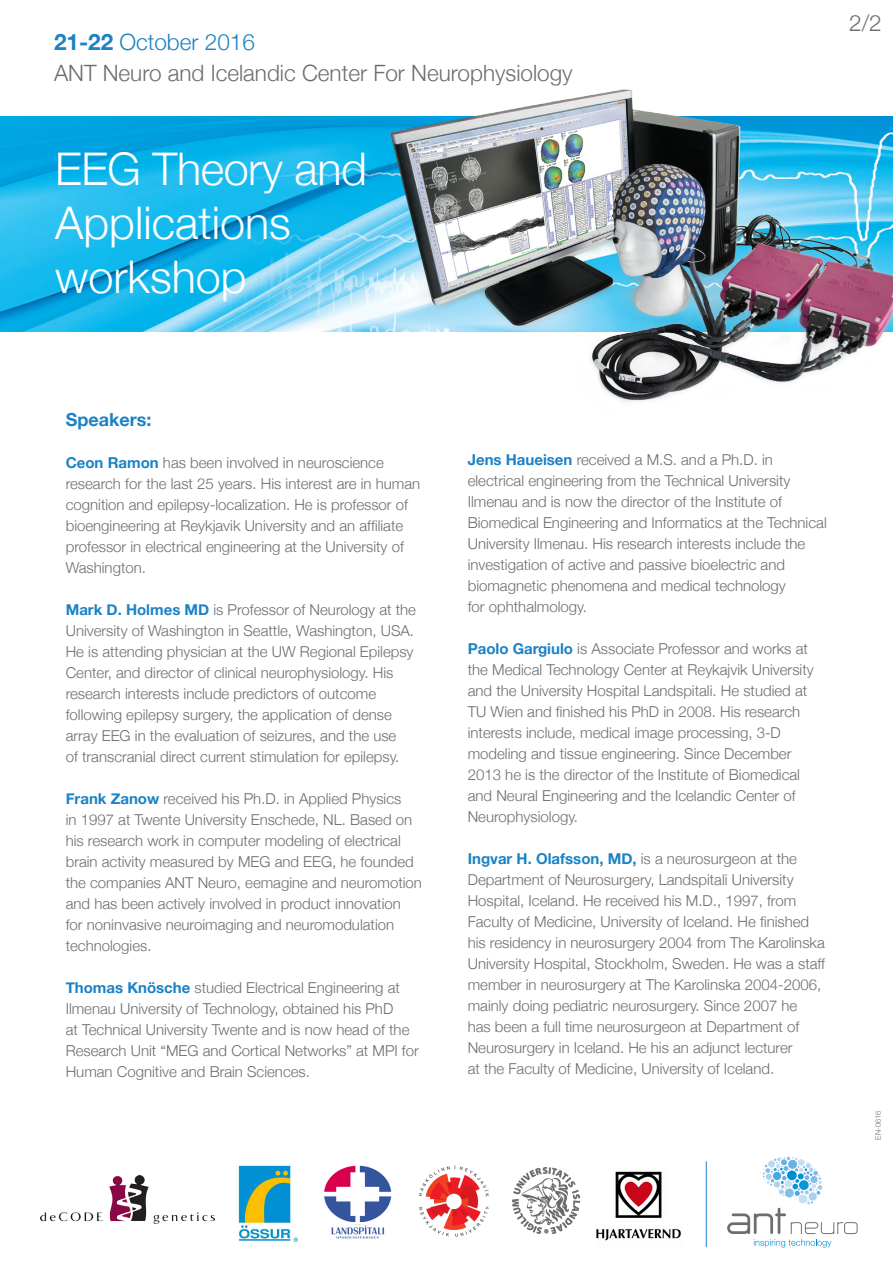
<style>
.page{position:relative;width:893px;height:1263px;background:#fff}
.page>*{position:absolute;margin:0;border:0;box-sizing:border-box;transform-origin:0 0}
.t1{font:300 45px/54px "Helvetica Neue";color:#fff}
.t2{font:300 22.5px "Helvetica Neue";color:#6c6d70}
.t3{font:300 22.5px "Helvetica Neue";color:#1b82c5}
.t4{font:700 18px "Helvetica Neue";color:#1b82c5}
.t5{font:300 15px/21px "Helvetica Neue";color:#6c6d70}
.t6{font:300 7.5px "Helvetica Neue";color:#6c6d70}
.s1{font-weight:700}
.s2{font-weight:700;color:#1b82c5}
</style>
<div class="page">
<img style="left:0;top:117px;width:337px;height:215px">
<img style="left:41px;top:1175px;width:174px;height:48px">
<img style="left:238px;top:1165px;width:60px;height:77px">
<img style="left:418px;top:1165px;width:71px;height:72px">
<img style="left:331px;top:1225px;width:54px;height:14px">
<img style="left:324px;top:1165px;width:68px;height:56px">
<img style="left:596px;top:1229px;width:85px;height:12px">
<img style="left:615px;top:1171px;width:47px;height:47px">
<img style="left:512px;top:1168px;width:67px;height:66px">
<hr style="left:706px;top:1161px;width:1px;height:86px;background:#1b82c5">
<svg style="left:727px;top:1157px;width:130px;height:90px"></svg>
<img style="left:337px;top:89px;width:556px;height:314px">
<p class="t3" style="left:54px;top:28px;width:202px"><span class="s1">21-22</span> October 2016</p>
<p class="t2" style="left:54px;top:59px;width:520px">ANT Neuro and Icelandic Center For Neurophysiology</p>
<p class="t1" style="left:55px;top:141px;width:313px">EEG Theory and<br>Applications workshop</p>
<p class="t2" style="left:849px;top:9px;width:34px">2/2</p>
<p class="t4" style="left:66px;top:408px;width:87px">Speakers:</p>
<p class="t5" style="left:66px;top:452px;width:356px"><span class="s2">Ceon Ramon</span> has been involved in neuroscience research for the last 25 years. His interest are in human cognition and epilepsy-localization. He is professor of bioengineering at Reykjavik University and an affiliate professor in electrical engineering at the University of Washington.</p>
<p class="t5" style="left:66px;top:599px;width:352px"><span class="s2">Mark D. Holmes MD</span> is Professor of Neurology at the University of Washington in Seattle, Washington, USA.<br>He is attending physician at the UW Regional Epilepsy Center, and director of clinical neurophysiology. His research interests include predictors of outcome following epilepsy surgery, the application of dense array EEG in the evaluation of seizures, and the use<br>of transcranial direct current stimulation for epilepsy.</p>
<p class="t5" style="left:66px;top:788px;width:358px"><span class="s2">Frank Zanow</span> received his Ph.D. in Applied Physics<br>in 1997 at Twente University Enschede, NL. Based on his research work in computer modeling of electrical brain activity measured by MEG and EEG, he founded the companies ANT Neuro, eemagine and neuromotion and has been actively involved in product innovation<br>for noninvasive neuroimaging and neuromodulation technologies.</p>
<p class="t5" style="left:66px;top:977px;width:355px"><span class="s2">Thomas Knösche</span> studied Electrical Engineering at Ilmenau University of Technology, obtained his PhD<br>at Technical University Twente and is now head of the Research Unit “MEG and Cortical Networks” at MPI for Human Cognitive and Brain Sciences.</p>
<p class="t5" style="left:468px;top:449px;width:360px"><span class="s2">Jens Haueisen</span> received a M.S. and a Ph.D. in electrical engineering from the Technical University Ilmenau and is now the director of the Institute of Biomedical Engineering and Informatics at the Technical University Ilmenau. His research interests include the investigation of active and passive bioelectric and biomagnetic phenomena and medical technology<br>for ophthalmology.</p>
<p class="t5" style="left:468px;top:638px;width:347px"><span class="s2">Paolo Gargiulo</span> is Associate Professor and works at the Medical Technology Center at Reykajvik University and the University Hospital Landspitali. He studied at TU Wien and finished his PhD in 2008. His research interests include, medical image processing, 3-D modeling and tissue engineering. Since December 2013 he is the director of the Institute of Biomedical and Neural Engineering and the Icelandic Center of Neurophysiology.</p>
<p class="t5" style="left:468px;top:848px;width:359px"><span class="s2">Ingvar H. Olafsson, MD,</span> is a neurosurgeon at the Department of Neurosurgery, Landspitali University Hospital, Iceland. He received his M.D., 1997, from Faculty of Medicine, University of Iceland. He finished his residency in neurosurgery 2004 from The Karolinska University Hospital, Stockholm, Sweden. He was a staff member in neurosurgery at The Karolinska 2004-2006, mainly doing pediatric neurosurgery. Since 2007 he<br>has been a full time neurosurgeon at Department of Neurosurgery in Iceland. He his an adjunct lecturer<br>at the Faculty of Medicine, University of Iceland.</p>
<p class="t6" style="left:873px;top:1140px;width:31px;rotate:-90deg">EN-0616</p>
</div>
